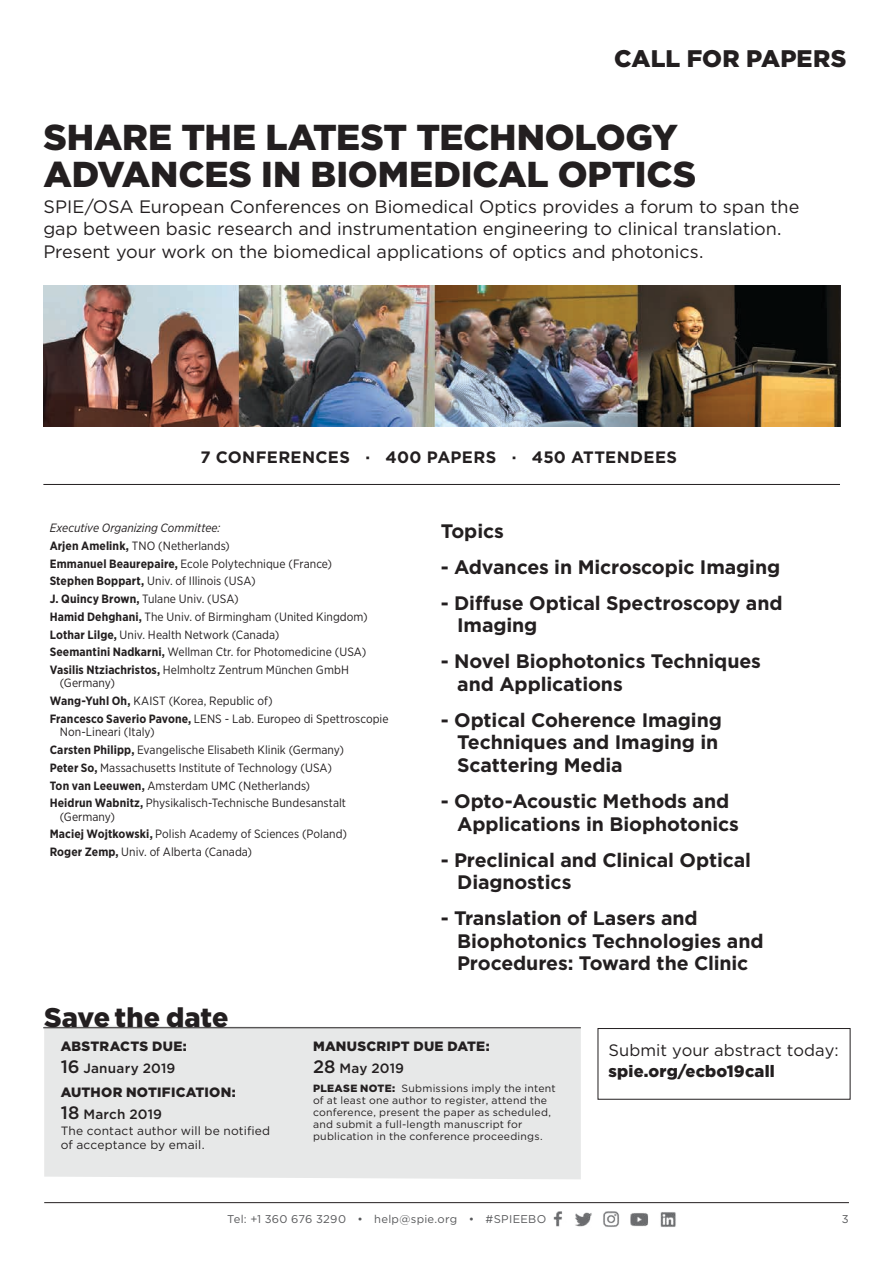
<style>
.page{position:relative;width:893px;height:1263px;background:#fff}
.page>*{position:absolute;margin:0;border:0;box-sizing:border-box;transform-origin:0 0}
.t1{font:900 36px/37.5px "Gotham";letter-spacing:-.005em;color:#231f20}
.t2{font:900 27px "Gotham";color:#231f20}
.t3{font:900 24px "Gotham";letter-spacing:.005em;color:#231f20}
.t4{font:700 19.5px/22.5px "Gotham";letter-spacing:-.005em;color:#231f20}
.t5{font:18px/22.5px "Gotham";letter-spacing:-.005em;color:#231f20}
.t6{font:700 16.5px "Gotham";letter-spacing:.02em;color:#231f20}
.t7{font:16.5px "Gotham";color:#231f20}
.t8{font:900 16.5px "Gotham";letter-spacing:.01em;color:#231f20}
.t9{font:900 13.5px/21.8px "Gotham";letter-spacing:.015em;color:#231f20}
.t10{font:12px/17.9px "Gotham Narrow";letter-spacing:.005em;color:#231f20}
.t11{font:12px/13.5px "Gotham";letter-spacing:.015em;color:#231f20}
.t12{font:11.25px "Gotham";letter-spacing:.025em;color:#58595b}
.t13{font:10.5px/12px "Gotham";letter-spacing:.02em;color:#231f20}
.s1{font-style:italic}
.s2{font-weight:700}
.s3{font-weight:500;font-size:18px}
.s4{font-weight:500}
.s5{font-weight:900}
</style>
<div class="page">
<img style="left:603px;top:1211px;width:17px;height:16px">
<img style="left:631px;top:1213px;width:17px;height:14px">
<img style="left:660px;top:1212px;width:16px;height:15px">
<img style="left:553px;top:1211px;width:9px;height:16px">
<img style="left:575px;top:1212px;width:17px;height:15px">
<hr style="left:44px;top:1202px;width:805px;height:1px;background:#231f20">
<hr style="left:43px;top:484px;width:797px;height:1px;background:#231f20">
<img style="left:43px;top:285px;width:797px;height:141px">
<div style="left:44px;top:1025px;width:537px;height:154px;background:#e7e8e8"></div>
<hr style="left:43px;top:1027px;width:538px;height:1px;background:#231f20">
<div style="left:598px;top:1028px;width:252px;height:71px;border:1px solid #231f20"></div>
<h3 class="t3" style="left:614px;top:42px;width:234px">CALL FOR PAPERS</h3>
<h1 class="t1" style="left:43px;top:118px;width:654px">SHARE THE LATEST TECHNOLOGY<br>ADVANCES IN BIOMEDICAL OPTICS</h1>
<p class="t5" style="left:43px;top:195px;width:757px">SPIE/OSA European Conferences on Biomedical Optics provides a forum to span the gap between basic research and instrumentation engineering to clinical translation.<br>Present your work on the biomedical applications of optics and photonics.</p>
<h3 class="t6" style="left:200px;top:446px;width:478px">7 CONFERENCES · 400 PAPERS · 450 ATTENDEES</h3>
<p class="t10" style="left:50px;top:519px;width:319px"><span class="s1">Executive Organizing Committee:<br></span><span class="s2">Arjen Amelink,</span> TNO (Netherlands)<br><span class="s2">Emmanuel Beaurepaire,</span> Ecole Polytechnique (France)<br><span class="s2">Stephen Boppart,</span> Univ. of Illinois (USA)<br><span class="s2">J. Quincy Brown,</span> Tulane Univ. (USA)<br><span class="s2">Hamid Dehghani,</span> The Univ. of Birmingham (United Kingdom)<br><span class="s2">Lothar Lilge,</span> Univ. Health Network (Canada)<br><span class="s2">Seemantini Nadkarni,</span> Wellman Ctr. for Photomedicine (USA)<br><span class="s2">Vasilis Ntziachristos,</span> Helmholtz Zentrum München GmbH</p>
<p class="t10" style="left:50px;top:674px;width:340px;text-indent:10px">(Germany)<br><span class="s2">Wang-Yuhl Oh,</span> KAIST (Korea, Republic of)<br><span class="s2">Francesco Saverio Pavone,</span> LENS - Lab. Europeo di Spettroscopie</p>
<p class="t10" style="left:50px;top:723px;width:298px;text-indent:10px">Non-Lineari (Italy)<br><span class="s2">Carsten Philipp,</span> Evangelische Elisabeth Klinik (Germany)<br><span class="s2">Peter So,</span> Massachusetts Institute of Technology (USA)<br><span class="s2">Ton van Leeuwen,</span> Amsterdam UMC (Netherlands)<br><span class="s2">Heidrun Wabnitz,</span> Physikalisch-Technische Bundesanstalt</p>
<p class="t10" style="left:50px;top:807px;width:299px;text-indent:10px">(Germany)<br><span class="s2">Maciej Wojtkowski,</span> Polish Academy of Sciences (Poland)<br><span class="s2">Roger Zemp,</span> Univ. of Alberta (Canada)</p>
<h2 class="t2" style="left:44px;top:998px;width:186px">Save the date</h2>
<h3 class="t4" style="left:441px;top:520px;width:65px">Topics</h3>
<h3 class="t4" style="left:441px;top:556px;width:341px">- Advances in Microscopic Imaging</h3>
<h3 class="t4" style="left:457px;top:592px;width:327px;text-indent:-16px">- Diffuse Optical Spectroscopy and<br>Imaging</h3>
<h3 class="t4" style="left:457px;top:650px;width:305px;text-indent:-16px">- Novel Biophotonics Techniques and Applications</h3>
<h3 class="t4" style="left:457px;top:709px;width:266px;text-indent:-16px">- Optical Coherence Imaging<br>Techniques and Imaging in<br>Scattering Media</h3>
<h3 class="t4" style="left:457px;top:790px;width:283px;text-indent:-16px">- Opto-Acoustic Methods and<br>Applications in Biophotonics</h3>
<h3 class="t4" style="left:457px;top:848px;width:295px;text-indent:-16px">- Preclinical and Clinical Optical<br>Diagnostics</h3>
<h3 class="t4" style="left:457px;top:907px;width:308px;text-indent:-16px">- Translation of Lasers and<br>Biophotonics Technologies and<br>Procedures: Toward the Clinic</h3>
<p class="t9" style="left:61px;top:1035px;width:128px">ABSTRACTS DUE:<br><span class="s3">16</span> <span class="s4">January 2019</span></p>
<p class="t9" style="left:61px;top:1081px;width:177px">AUTHOR NOTIFICATION:<br><span class="s3">18</span> <span class="s4">March 2019</span></p>
<p class="t11" style="left:61px;top:1124px;width:211px">The contact author will be notified of acceptance by email.</p>
<p class="t9" style="left:313px;top:1035px;width:178px">MANUSCRIPT DUE DATE:<br><span class="s3">28</span> <span class="s4">May 2019</span></p>
<p class="t13" style="left:313px;top:1081px;width:244px"><span class="s5">PLEASE NOTE:</span> Submissions imply the intent of at least one author to register, attend the conference, present the paper as scheduled, and submit a full-length manuscript for publication in the conference proceedings.</p>
<h3 class="t7" style="left:609px;top:1040px;width:232px">Submit your abstract today:</h3>
<h3 class="t8" style="left:609px;top:1060px;width:168px">spie.org/ecbo19call</h3>
<p class="t12" style="left:227px;top:1212px;width:320px">Tel: +1 360 676 3290 • help@spie.org • #SPIEEBO</p>
<p class="t12" style="left:842px;top:1212px;width:8px">3</p>
</div>
